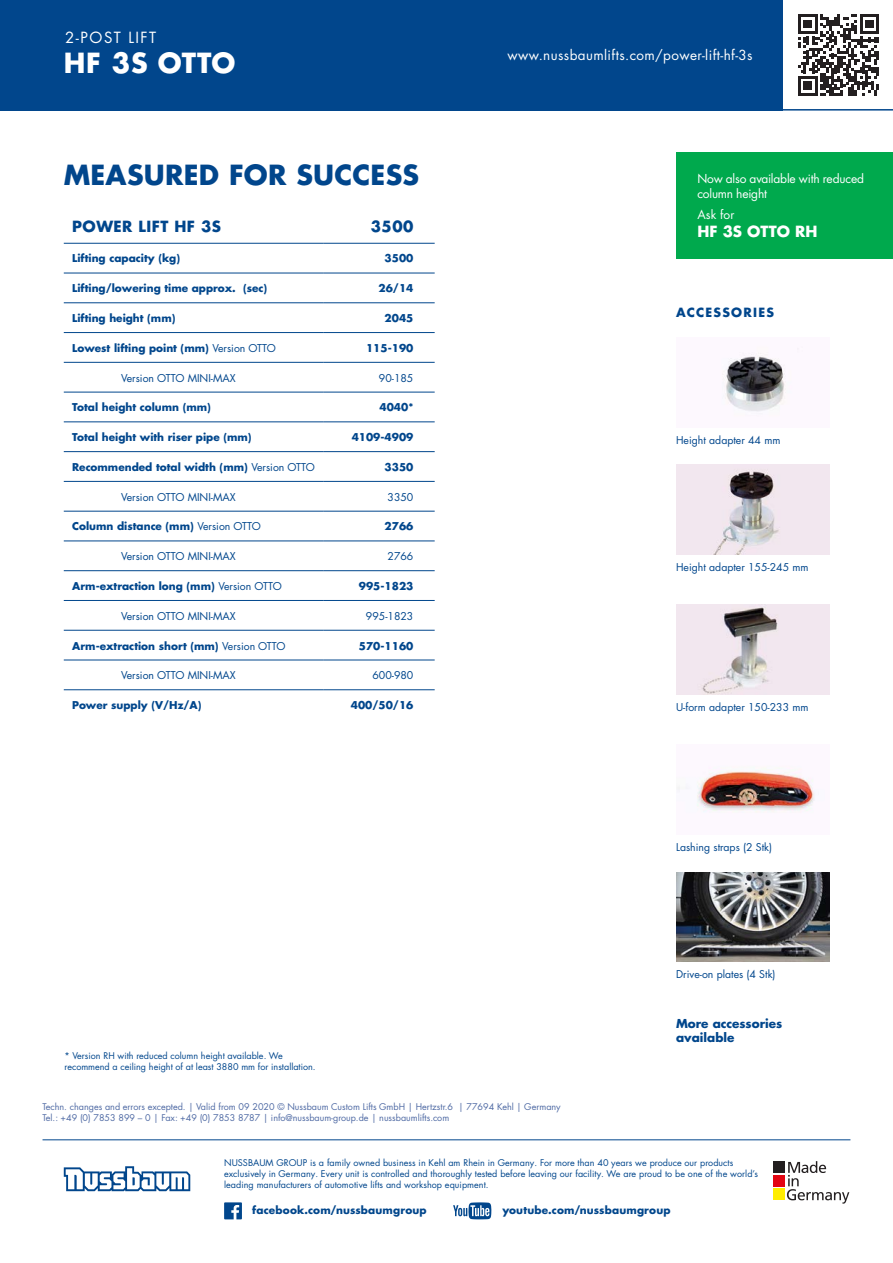
<style>
.page{position:relative;width:893px;height:1263px;background:#fff}
.page>*{position:absolute;margin:0;border:0;box-sizing:border-box;transform-origin:0 0}
.t1{font:700 27px "Futura LT Pro";letter-spacing:.01em;color:#01468c}
.t2{font:700 27px "Futura LT Pro";letter-spacing:.03em;color:#fff}
.LEFT_ROW{font:700 15px "Futura LT Pro";letter-spacing:.03em;color:#01468c}
.t3{font:15px "Futura LT Pro";letter-spacing:.1em;color:#fff}
.t4{font:700 15px "Futura LT Pro";color:#fff}
.t5{font:13.5px "Futura LT Pro";letter-spacing:.03em;color:#fff}
.t6{font:700 12.3px "Futura LT Pro";letter-spacing:.1em;color:#01468c}
.t7{font:12px/14.4px "Futura LT Pro";letter-spacing:-.015em;color:#fff}
.T___Entête_1{font:700 12px "Futura LT Pro";color:#01468c}
.LEFT_ROW-2{font:700 10.5px "Futura LT Pro";color:#01468c}
.légendes{font:10.5px "Futura LT Pro";color:#01468c}
.LEFT_ROW-3{font:10.5px "Futura LT Pro";color:#01468c}
.ROW{font:700 10.5px "Futura LT Pro";color:#01468c}
.ROW-2{font:10.5px "Futura LT Pro";color:#01468c}
.légendes-2{font:9px/10.8px "Futura LT Pro";letter-spacing:.005em;color:#01468c}
.t8{font:9px "Futura LT Pro";color:#4f6aa4}
.s1{font-weight:400}
</style>
<div class="page">
<hr style="left:892px;top:0;width:1px;height:111px;background:#01468c">
<div style="left:0;top:0;width:782px;height:111px;background:#01468c"></div>
<hr style="left:781px;top:109px;width:112px;height:2px;background:#01468c">
<svg style="left:64px;top:1166px;width:126px;height:25px"></svg>
<svg style="left:224px;top:1202px;width:18px;height:17px"></svg>
<svg style="left:453px;top:1202px;width:38px;height:17px"></svg>
<div style="left:773px;top:1161px;width:11px;height:12px;background:#231f20"></div>
<div style="left:773px;top:1175px;width:11px;height:11px;background:#e30512"></div>
<div style="left:773px;top:1188px;width:11px;height:12px;background:#ffed00"></div>
<svg style="left:787px;top:1161px;width:62px;height:42px"></svg>
<svg style="left:798px;top:14px;width:81px;height:82px"></svg>
<hr style="left:64px;top:243px;width:259px;height:1px;background:#01468c">
<hr style="left:323px;top:243px;width:112px;height:1px;background:#01468c">
<hr style="left:64px;top:273px;width:259px;height:1px;background:#01468c">
<hr style="left:64px;top:303px;width:259px;height:1px;background:#01468c">
<hr style="left:64px;top:332px;width:259px;height:1px;background:#01468c">
<hr style="left:64px;top:362px;width:259px;height:1px;background:#01468c">
<hr style="left:64px;top:392px;width:259px;height:1px;background:#01468c">
<hr style="left:64px;top:422px;width:259px;height:1px;background:#01468c">
<hr style="left:64px;top:451px;width:259px;height:1px;background:#01468c">
<hr style="left:323px;top:273px;width:112px;height:1px;background:#01468c">
<hr style="left:323px;top:303px;width:112px;height:1px;background:#01468c">
<hr style="left:323px;top:332px;width:112px;height:1px;background:#01468c">
<hr style="left:323px;top:362px;width:112px;height:1px;background:#01468c">
<hr style="left:323px;top:392px;width:112px;height:1px;background:#01468c">
<hr style="left:323px;top:422px;width:112px;height:1px;background:#01468c">
<hr style="left:323px;top:451px;width:112px;height:1px;background:#01468c">
<hr style="left:64px;top:481px;width:259px;height:1px;background:#01468c">
<hr style="left:323px;top:481px;width:112px;height:1px;background:#01468c">
<hr style="left:64px;top:511px;width:259px;height:1px;background:#01468c">
<hr style="left:64px;top:541px;width:259px;height:1px;background:#01468c">
<hr style="left:323px;top:511px;width:112px;height:1px;background:#01468c">
<hr style="left:323px;top:541px;width:112px;height:1px;background:#01468c">
<hr style="left:64px;top:570px;width:259px;height:1px;background:#01468c">
<hr style="left:64px;top:600px;width:259px;height:1px;background:#01468c">
<hr style="left:64px;top:630px;width:259px;height:1px;background:#01468c">
<hr style="left:64px;top:660px;width:259px;height:1px;background:#01468c">
<hr style="left:323px;top:570px;width:112px;height:1px;background:#01468c">
<hr style="left:323px;top:600px;width:112px;height:1px;background:#01468c">
<hr style="left:323px;top:630px;width:112px;height:1px;background:#01468c">
<hr style="left:323px;top:660px;width:112px;height:1px;background:#01468c">
<hr style="left:64px;top:689px;width:259px;height:1px;background:#01468c">
<hr style="left:323px;top:689px;width:112px;height:1px;background:#01468c">
<div style="left:676px;top:152px;width:217px;height:106px;background:#00a94d"></div>
<hr style="left:43px;top:1139px;width:807px;height:1px;background:#01468c">
<img style="left:722px;top:348px;width:77px;height:64px">
<img style="left:676px;top:465px;width:153px;height:90px">
<img style="left:676px;top:605px;width:153px;height:89px">
<img style="left:678px;top:767px;width:137px;height:46px">
<img style="left:676px;top:872px;width:153px;height:90px">
<p class="t3" style="left:65px;top:28px;width:93px">2-POST LIFT</p>
<p class="t2" style="left:64px;top:42px;width:173px">HF 3S OTTO</p>
<p class="t5" style="left:507px;top:46px;width:247px">www.nussbaumlifts.com/power-lift-hf-3s</p>
<p class="t1" style="left:64px;top:154px;width:357px">MEASURED FOR SUCCESS</p>
<p class="LEFT_ROW" style="left:72px;top:215px;width:150px">POWER LIFT HF 3S</p>
<p class="LEFT_ROW" style="left:371px;top:215px;width:44px">3500</p>
<p class="LEFT_ROW-2" style="left:72px;top:250px;width:109px">Lifting capacity (kg)</p>
<p class="ROW" style="left:385px;top:250px;width:30px">3500</p>
<p class="LEFT_ROW-2" style="left:72px;top:280px;width:197px">Lifting/lowering time approx. (sec)</p>
<p class="ROW" style="left:378px;top:280px;width:36px">26/14</p>
<p class="LEFT_ROW-2" style="left:72px;top:310px;width:105px">Lifting height (mm)</p>
<p class="ROW" style="left:385px;top:310px;width:30px">2045</p>
<p class="LEFT_ROW-2" style="left:72px;top:340px;width:205px">Lowest lifting point (mm) <span class="s1">Version OTTO</span></p>
<p class="ROW" style="left:366px;top:340px;width:49px">115-190</p>
<p class="LEFT_ROW-3" style="left:121px;top:370px;width:116px">Version OTTO MINI-MAX</p>
<p class="ROW-2" style="left:379px;top:370px;width:36px">90-185</p>
<p class="LEFT_ROW-2" style="left:72px;top:399px;width:140px">Total height column (mm)</p>
<p class="ROW" style="left:380px;top:399px;width:35px">4040*</p>
<p class="LEFT_ROW-2" style="left:72px;top:429px;width:181px">Total height with riser pipe (mm)</p>
<p class="ROW" style="left:352px;top:429px;width:63px">4109-4909</p>
<p class="LEFT_ROW-2" style="left:72px;top:459px;width:244px">Recommended total width (mm) <span class="s1">Version OTTO</span></p>
<p class="ROW" style="left:385px;top:459px;width:30px">3350</p>
<p class="LEFT_ROW-3" style="left:121px;top:490px;width:116px">Version OTTO MINI-MAX</p>
<p class="ROW-2" style="left:388px;top:490px;width:27px">3350</p>
<p class="LEFT_ROW-2" style="left:72px;top:518px;width:190px">Column distance (mm) <span class="s1">Version OTTO</span></p>
<p class="ROW" style="left:385px;top:518px;width:30px">2766</p>
<p class="LEFT_ROW-3" style="left:121px;top:549px;width:116px">Version OTTO MINI-MAX</p>
<p class="ROW-2" style="left:388px;top:549px;width:27px">2766</p>
<p class="LEFT_ROW-2" style="left:72px;top:578px;width:211px">Arm-extraction long (mm) <span class="s1">Version OTTO</span></p>
<p class="ROW" style="left:359px;top:578px;width:56px">995-1823</p>
<p class="LEFT_ROW-3" style="left:121px;top:609px;width:116px">Version OTTO MINI-MAX</p>
<p class="ROW-2" style="left:366px;top:609px;width:49px">995-1823</p>
<p class="LEFT_ROW-2" style="left:72px;top:637px;width:215px">Arm-extraction short (mm) <span class="s1">Version OTTO</span></p>
<p class="ROW" style="left:359px;top:637px;width:56px">570-1160</p>
<p class="LEFT_ROW-3" style="left:121px;top:668px;width:116px">Version OTTO MINI-MAX</p>
<p class="ROW-2" style="left:372px;top:668px;width:42px">600-980</p>
<p class="LEFT_ROW-2" style="left:72px;top:697px;width:131px">Power supply (V/Hz/A)</p>
<p class="ROW" style="left:351px;top:697px;width:64px">400/50/16</p>
<p class="légendes-2" style="left:65px;top:1050px;width:253px">* Version RH with reduced column height available. We recommend a ceiling height of at least 3880 mm for installation.</p>
<p class="t8" style="left:43px;top:1100px;width:520px">Techn. changes and errors excepted. | Valid from 09 2020 © Nussbaum Custom Lifts GmbH | Hertzstr.6 | 77694 Kehl | Germany</p>
<p class="t8" style="left:43px;top:1111px;width:408px">Tel.: +49 (0) 7853 899 – 0 | Fax: +49 (0) 7853 8787 | info@nussbaum-group.de | nussbaumlifts.com</p>
<p class="t7" style="left:697px;top:172px;width:168px">Now also available with reduced column height</p>
<p class="t7" style="left:697px;top:207px;width:39px">Ask for</p>
<p class="t4" style="left:697px;top:220px;width:122px">HF 3S OTTO RH</p>
<p class="t6" style="left:676px;top:302px;width:99px">ACCESSORIES</p>
<p class="légendes" style="left:676px;top:433px;width:106px">Height adapter 44 mm</p>
<p class="légendes" style="left:676px;top:560px;width:134px">Height adapter 155-245 mm</p>
<p class="légendes" style="left:676px;top:700px;width:134px">U-form adapter 150-233 mm</p>
<p class="légendes" style="left:676px;top:840px;width:98px">Lashing straps (2 Stk)</p>
<p class="légendes" style="left:676px;top:967px;width:101px">Drive-on plates (4 Stk)</p>
<p class="T___Entête_1" style="left:676px;top:1014px;width:108px">More accessories</p>
<p class="T___Entête_1" style="left:676px;top:1028px;width:60px">available</p>
<p class="légendes-2" style="left:224px;top:1157px;width:511px">NUSSBAUM GROUP is a family owned business in Kehl am Rhein in Germany. For more than 40 years we produce our products</p>
<p class="légendes-2" style="left:224px;top:1168px;width:535px">exclusively in Germany. Every unit is controlled and thoroughly tested before leaving our facility. We are proud to be one of the world’s</p>
<p class="légendes-2" style="left:224px;top:1179px;width:266px">leading manufacturers of automotive lifts and workshop equipment.</p>
<p class="LEFT_ROW-2" style="left:252px;top:1202px;width:176px">facebook.com/nussbaumgroup</p>
<p class="LEFT_ROW-2" style="left:502px;top:1202px;width:170px">youtube.com/nussbaumgroup</p>
</div>
